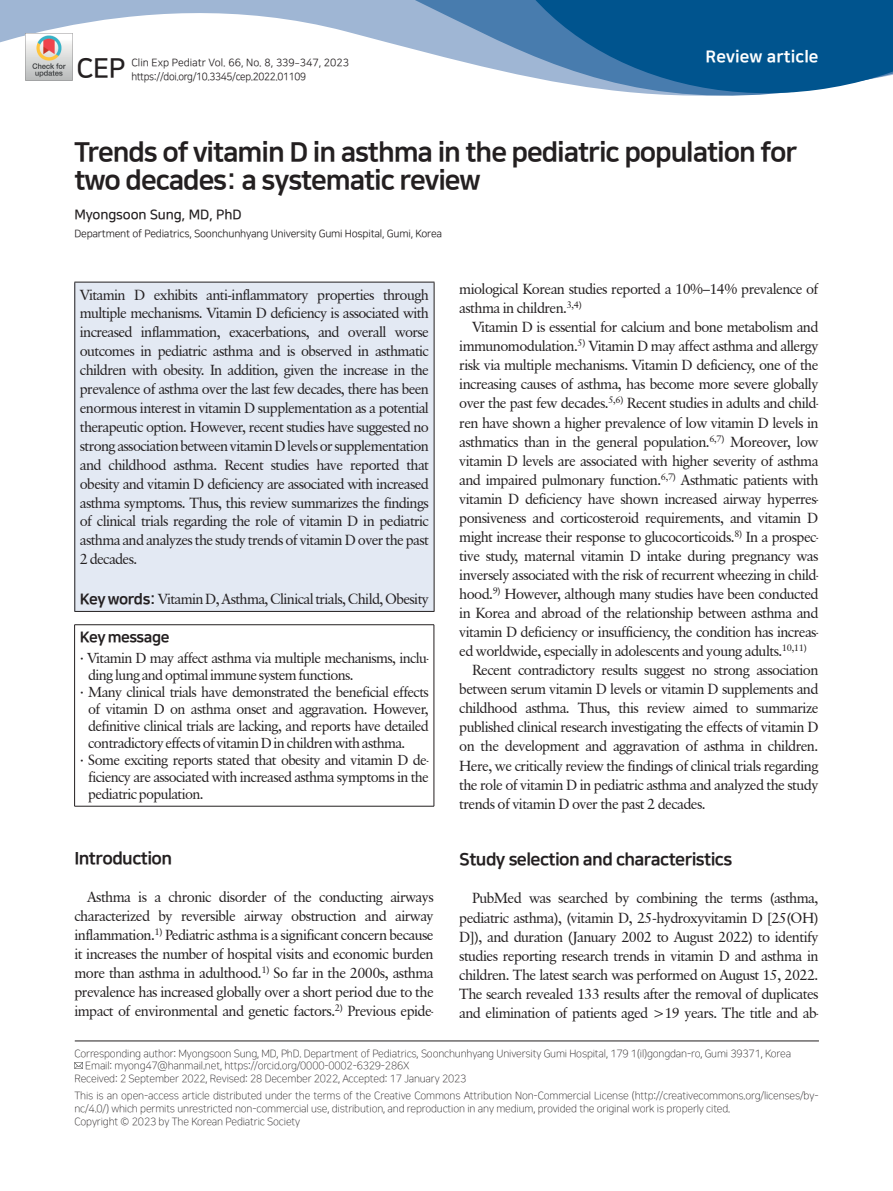
<style>
.page{position:relative;width:893px;height:1191px;background:#fff}
.page>*{position:absolute;margin:0;border:0;box-sizing:border-box;transform-origin:0 0}
.큰제목{font:27px/28.5px "Nanum Square EB";letter-spacing:-.04em;color:#231f20}
.t1{font:27px "Nanum Square B";color:#231f20}
.서론{font:17.25px "Nanum Square EB";letter-spacing:-.035em;color:#231f20}
.t2{font:16.5px "Nanum Square EB";letter-spacing:.005em;color:#fff}
.Key_message{font:15px "Nanum Square EB";letter-spacing:-.03em;color:#231f20}
.바탕글{font:14.55px/19px "Classical Garamond BT";letter-spacing:-.04em;color:#231f20;text-align:justify}
.영문초록{font:14.55px/18.9px "Classical Garamond BT";letter-spacing:-.045em;color:#231f20;text-align:justify}
.Key_message-2{font:14.4px/17px "Classical Garamond BT";letter-spacing:-.045em;color:#231f20;text-align:justify}
.이름{font:13.5px "Nanum Square B";letter-spacing:-.01em;color:#231f20}
.각주{font:10.5px/12.6px "Nanum Square L";letter-spacing:-.015em;color:#231f20}
.소속{font:10.5px "Nanum Square R";letter-spacing:-.02em;color:#231f20}
.소속-2{font:10.5px "Nanum Square R";color:#231f20}
.꼬리말{font:10.5px "Nanum Square R";letter-spacing:-.035em;color:#231f20;scale:.95 1}
.s1{font-family:"Utopia Std"}
.s2{font-family:"Nanum Square EB";font-size:15px}
.s3{font-family:"Nanum Square Neo TTF c Bd"}
</style>
<div class="page">
<svg style="left:0;top:0;width:462px;height:81px"></svg>
<svg style="left:462px;top:0;width:431px;height:96px;background:#3575a5"></svg>
<div style="left:75px;top:282px;width:359px;height:329px;background:#e3e9f3"></div>
<hr style="left:74px;top:282px;width:360px;height:1px;background:#231f20">
<hr style="left:74px;top:282px;width:1px;height:329px;background:#231f20">
<hr style="left:434px;top:282px;width:1px;height:329px;background:#231f20">
<hr style="left:74px;top:611px;width:360px;height:1px;background:#231f20">
<hr style="left:74px;top:806px;width:360px;height:1px;background:#231f20">
<hr style="left:74px;top:624px;width:360px;height:1px;background:#231f20">
<hr style="left:74px;top:625px;width:1px;height:181px;background:#231f20">
<hr style="left:434px;top:625px;width:1px;height:181px;background:#231f20">
<hr style="left:75px;top:1040px;width:744px;height:1px;background:#231f20">
<svg style="left:74px;top:1062px;width:9px;height:7px"></svg>
<img style="left:26px;top:34px;width:46px;height:47px">
<p class="t1" style="left:77px;top:54px;width:50px">CEP</p>
<p class="소속-2" style="left:131px;top:57px;width:219px">Clin Exp Pediatr Vol. 66, No. 8, 339<span class="s1">–</span>347, 2023</p>
<p class="꼬리말" style="left:131px;top:71px;width:185px">https://doi.org/10.3345/cep.2022.01109</p>
<p class="t2" style="left:706px;top:48px;width:114px">Review article</p>
<p class="큰제목" style="left:74px;top:138px;width:724px">Trends of vitamin D in asthma in the pediatric population for two decades: a systematic review</p>
<p class="이름" style="left:74px;top:208px;width:169px">Myongsoon Sung, MD, PhD</p>
<p class="소속" style="left:74px;top:228px;width:369px">Department of Pediatrics, Soonchunhyang University Gumi Hospital, Gumi, Korea</p>
<p class="영문초록" style="left:80px;top:285px;width:351px">Vitamin D exhibits anti-inflammatory properties through multiple mechanisms. Vitamin D deficiency is associated with increased inflammation, exacerbations, and overall worse outcomes in pediatric asthma and is observed in asthmatic children with obesity. In addition, given the increase in the prevalence of asthma over the last few decades, there has been enormous interest in vitamin D supplementation as a potential therapeutic option. However, recent studies have suggested no strong association between vitamin D levels or supplementation and childhood asthma. Recent studies have reported that obesity and vitamin D deficiency are associated with increased asthma symptoms. Thus, this review summarizes the findings of clinical trials regarding the role of vitamin D in pediatric asthma and analyzes the study trends of vitamin D over the past 2 decades.</p>
<p class="영문초록" style="left:80px;top:589px;width:351px"><span class="s2">Key words:</span> Vitamin D, Asthma, Clinical trials, Child, Obesity</p>
<p class="Key_message" style="left:80px;top:629px;width:91px">Key message</p>
<p class="Key_message-2" style="left:88px;top:649px;width:341px;text-indent:-9px"><span class="s3">·</span> Vitamin D may affect asthma via multiple mechanisms, inclu&shy;ding lung and optimal immune system functions.</p>
<p class="Key_message-2" style="left:88px;top:683px;width:342px;text-indent:-9px"><span class="s3">·</span> Many clinical trials have demonstrated the beneficial effects of vitamin D on asthma onset and aggravation. However, definitive clinical trials are lacking, and reports have detailed contradictory effects of vitamin D in children with asthma.</p>
<p class="Key_message-2" style="left:88px;top:751px;width:342px;text-indent:-9px"><span class="s3">·</span> Some exciting reports stated that obesity and vitamin D de&shy;ficiency are associated with increased asthma symptoms in the pediatric population.</p>
<p class="바탕글" style="left:459px;top:279px;width:361px">miological Korean studies reported a 10%–14% prevalence of asthma in children.<sup>3,4)</sup></p>
<p class="바탕글" style="left:459px;top:317px;width:361px;text-indent:13px">Vitamin D is essential for calcium and bone metabolism and immunomodulation.<sup>5)</sup> Vitamin D may affect asthma and allergy risk via multiple mechanisms. Vitamin D deficiency, one of the increasing causes of asthma, has become more severe globally over the past few decades.<sup>5,6)</sup> Recent studies in adults and child&shy;ren have shown a higher prevalence of low vitamin D levels in asthmatics than in the general population.<sup>6,7)</sup> Moreover, low vitamin D levels are associated with higher severity of asthma and impaired pulmonary function.<sup>6,7)</sup> Asthmatic patients with vitamin D deficiency have shown increased airway hyperres&shy;ponsiveness and corticosteroid requirements, and vitamin D might increase their response to glucocorticoids.<sup>8)</sup> In a prospec&shy;tive study, maternal vitamin D intake during pregnancy was inversely associated with the risk of recurrent wheezing in child&shy;hood.<sup>9)</sup> However, although many studies have been conducted in Korea and abroad of the relationship between asthma and vitamin D deficiency or insufficiency, the condition has increas&shy;ed worldwide, especially in adolescents and young adults.<sup>10,11)</sup></p>
<p class="바탕글" style="left:459px;top:660px;width:361px;text-indent:13px">Recent contradictory results suggest no strong association between serum vitamin D levels or vitamin D supplements and childhood asthma. Thus, this review aimed to summarize published clinical research investigating the effects of vitamin D on the development and aggravation of asthma in children.<br>Here, we critically review the findings of clinical trials regarding the role of vitamin D in pediatric asthma and analyzed the study trends of vitamin D over the past 2 decades.</p>
<p class="서론" style="left:74px;top:849px;width:99px">Introduction</p>
<p class="바탕글" style="left:74px;top:887px;width:361px;text-indent:13px">Asthma is a chronic disorder of the conducting airways characterized by reversible airway obstruction and airway inflammation.<sup>1)</sup> Pediatric asthma is a significant concern because it increases the number of hospital visits and economic burden more than asthma in adulthood.<sup>1)</sup> So far in the 2000s, asthma prevalence has increased globally over a short period due to the impact of environmental and genetic factors.<sup>2)</sup> Previous epide-</p>
<p class="서론" style="left:459px;top:850px;width:275px">Study selection and characteristics</p>
<p class="바탕글" style="left:459px;top:888px;width:361px;text-indent:13px">PubMed was searched by combining the terms (asthma, pediatric asthma), (vitamin D, 25-hydroxyvitamin D [25(OH)<br>D]), and duration (January 2002 to August 2022) to identify studies reporting research trends in vitamin D and asthma in children. The latest search was performed on August 15, 2022.<br>The search revealed 133 results after the removal of duplicates and elimination of patients aged &gt;19 years. The title and ab-</p>
<p class="각주" style="left:74px;top:1047px;width:718px">Corresponding author: Myongsoon Sung, MD, PhD. Department of Pediatrics, Soonchunhyang University Gumi Hospital, 179 1(il)gongdan-ro, Gumi 39371, Korea</p>
<p class="각주" style="left:85px;top:1059px;width:326px">Email: myong47@hanmail.net, https://orcid.org/0000-0002-6329-286X</p>
<p class="각주" style="left:74px;top:1072px;width:393px">Received: 2 September 2022, Revised: 28 December 2022, Accepted: 17 January 2023</p>
<p class="각주" style="left:74px;top:1090px;width:746px">This is an open-access article distributed under the terms of the Creative Commons Attribution Non-Commercial License (http://creativecommons.org/licenses/by&shy;nc/4.0/) which permits unrestricted non-commercial use, distribution, and reproduction in any medium, provided the original work is properly cited.</p>
<p class="각주" style="left:74px;top:1115px;width:227px">Copyright © 2023 by The Korean Pediatric Society</p>
</div>
